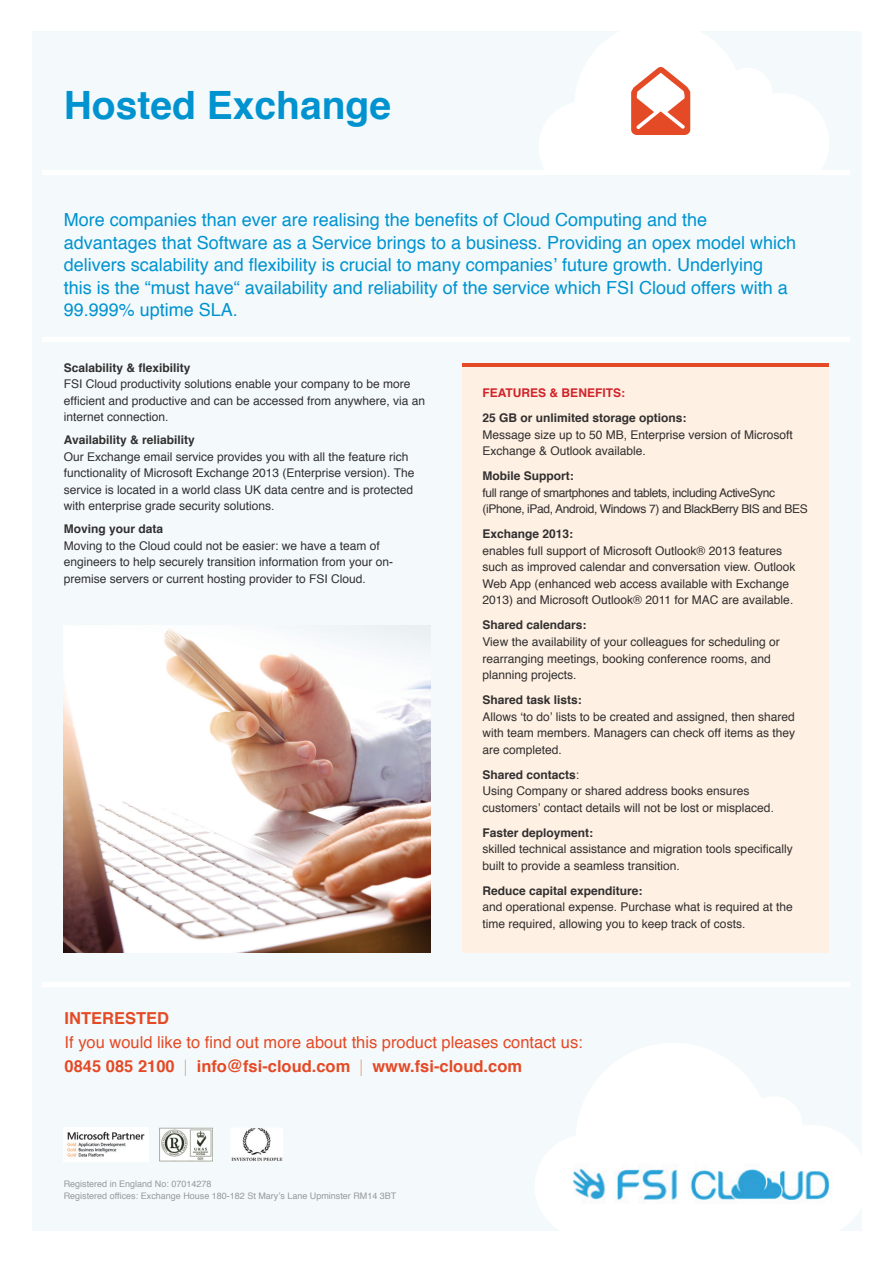
<style>
.page{position:relative;width:893px;height:1263px;background:#fff}
.page>*{position:absolute;margin:0;border:0;box-sizing:border-box;transform-origin:0 0}
.t1{font:700 39px "Helvetica";color:#0093d0}
.t2{font:18px/22.5px "Helvetica";color:#0093d0}
.t3{font:16.5px/23.7px "Helvetica";color:#e44a26}
.t4{font:700 16.5px "Helvetica";color:#e44a26}
.t5{font:12px/16.5px "Helvetica";color:#312f30}
.t6{font:700 12px "Helvetica";color:#312f30}
.t7{font:12px/16.5px "Helvetica";letter-spacing:-.03em;color:#312f30}
.t8{font:700 12px "Helvetica";color:#d1232a}
.t9{font:9px/12px "Helvetica";color:#97999c}
.s1{font-weight:700}
.s2{font-weight:300;color:#f2a17f}
</style>
<div class="page">
<div style="left:32px;top:32px;width:829px;height:1199px;background:#f4fafc"></div>
<svg style="left:539px;top:31px;width:290px;height:139px;fill:#fff"></svg>
<svg style="left:535px;top:1043px;width:327px;height:188px;fill:#fff"></svg>
<hr style="left:462px;top:363px;width:367px;height:4px;background:#e44a26">
<div style="left:43px;top:337px;width:807px;height:5px;background:#fff"></div>
<hr style="left:43px;top:982px;width:807px;height:4px;background:#fff">
<hr style="left:43px;top:170px;width:807px;height:4px;background:#fff">
<div style="left:462px;top:367px;width:367px;height:585px;background:#fef0e2"></div>
<img style="left:64px;top:1127px;width:84px;height:34px">
<img style="left:159px;top:1127px;width:54px;height:34px">
<img style="left:231px;top:1128px;width:52px;height:33px">
<img style="left:566px;top:1163px;width:270px;height:43px">
<svg style="left:631px;top:67px;width:59px;height:68px"></svg>
<img style="left:64px;top:625px;width:367px;height:327px">
<h1 class="t1" style="left:64px;top:74px;width:329px">Hosted Exchange</h1>
<p class="t2" style="left:64px;top:209px;width:734px">More companies than ever are realising the benefits of Cloud Computing and the advantages that Software as a Service brings to a business. Providing an opex model which delivers scalability and flexibility is crucial to many companies’ future growth. Underlying<br>this is the “must have“ availability and reliability of the service which FSI Cloud offers with a 99.999% uptime SLA.</p>
<p class="t6" style="left:64px;top:358px;width:128px">Scalability &amp; flexibility</p>
<p class="t5" style="left:64px;top:376px;width:363px">FSI Cloud productivity solutions enable your company to be more efficient and productive and can be accessed from anywhere, via an internet connection.</p>
<p class="t6" style="left:64px;top:430px;width:132px">Availability &amp; reliability</p>
<p class="t5" style="left:64px;top:449px;width:352px">Our Exchange email service provides you with all the feature rich functionality of Microsoft Exchange 2013 (Enterprise version). The service is located in a world class UK data centre and is protected with enterprise grade security solutions.</p>
<p class="t6" style="left:64px;top:519px;width:101px">Moving your data</p>
<p class="t5" style="left:64px;top:538px;width:331px">Moving to the Cloud could not be easier: we have a team of engineers to help securely transition information from your on&shy;premise servers or current hosting provider to FSI Cloud.</p>
<p class="t8" style="left:482px;top:383px;width:144px">FEATURES &amp; BENEFITS:</p>
<p class="t6" style="left:482px;top:408px;width:206px">25 GB or unlimited storage options:</p>
<p class="t5" style="left:482px;top:427px;width:312px">Message size up to 50 MB, Enterprise version of Microsoft<br>Exchange &amp; Outlook available.</p>
<p class="t6" style="left:482px;top:466px;width:93px">Mobile Support:</p>
<p class="t7" style="left:482px;top:485px;width:327px">full range of smartphones and tablets, including ActiveSync (iPhone, iPad, Android, Windows 7) and BlackBerry BIS and BES</p>
<p class="t6" style="left:482px;top:525px;width:92px">Exchange 2013:</p>
<p class="t5" style="left:482px;top:543px;width:314px">enables full support of Microsoft Outlook® 2013 features such as improved calendar and conversation view. Outlook Web App (enhanced web access available with Exchange 2013) and Microsoft Outlook® 2011 for MAC are available.</p>
<p class="t6" style="left:482px;top:616px;width:106px">Shared calendars:</p>
<p class="t5" style="left:482px;top:634px;width:299px">View the availability of your colleagues for scheduling or rearranging meetings, booking conference rooms, and planning projects.</p>
<p class="t6" style="left:482px;top:690px;width:101px">Shared task lists:</p>
<p class="t5" style="left:482px;top:708px;width:314px;text-align:justify">Allows ‘to do’ lists to be created and assigned, then shared with team members. Managers can check off items as they are completed.</p>
<p class="t5" style="left:482px;top:766px;width:293px"><span class="s1">Shared contacts</span>:<br>Using Company or shared address books ensures customers’ contact details will not be lost or misplaced.</p>
<p class="t6" style="left:482px;top:823px;width:112px">Faster deployment:</p>
<p class="t5" style="left:482px;top:841px;width:312px">skilled technical assistance and migration tools specifically built to provide a seamless transition.</p>
<p class="t6" style="left:482px;top:881px;width:162px">Reduce capital expenditure:</p>
<p class="t5" style="left:482px;top:899px;width:312px">and operational expense. Purchase what is required at the time required, allowing you to keep track of costs.</p>
<h3 class="t4" style="left:65px;top:1005px;width:106px">INTERESTED</h3>
<h3 class="t3" style="left:65px;top:1030px;width:520px">If you would like to find out more about this product pleases contact us:<br><span class="s1">0845 085 2100</span> <span class="s2">|</span> <span class="s1">info@fsi-cloud.com</span> <span class="s2">|</span> <span class="s1">www.fsi-cloud.com</span></h3>
<p class="t9" style="left:64px;top:1178px;width:334px">Registered in England No: 07014278<br>Registered offices: Exchange House 180-182 St Mary’s Lane Upminster RM14 3BT</p>
</div>
